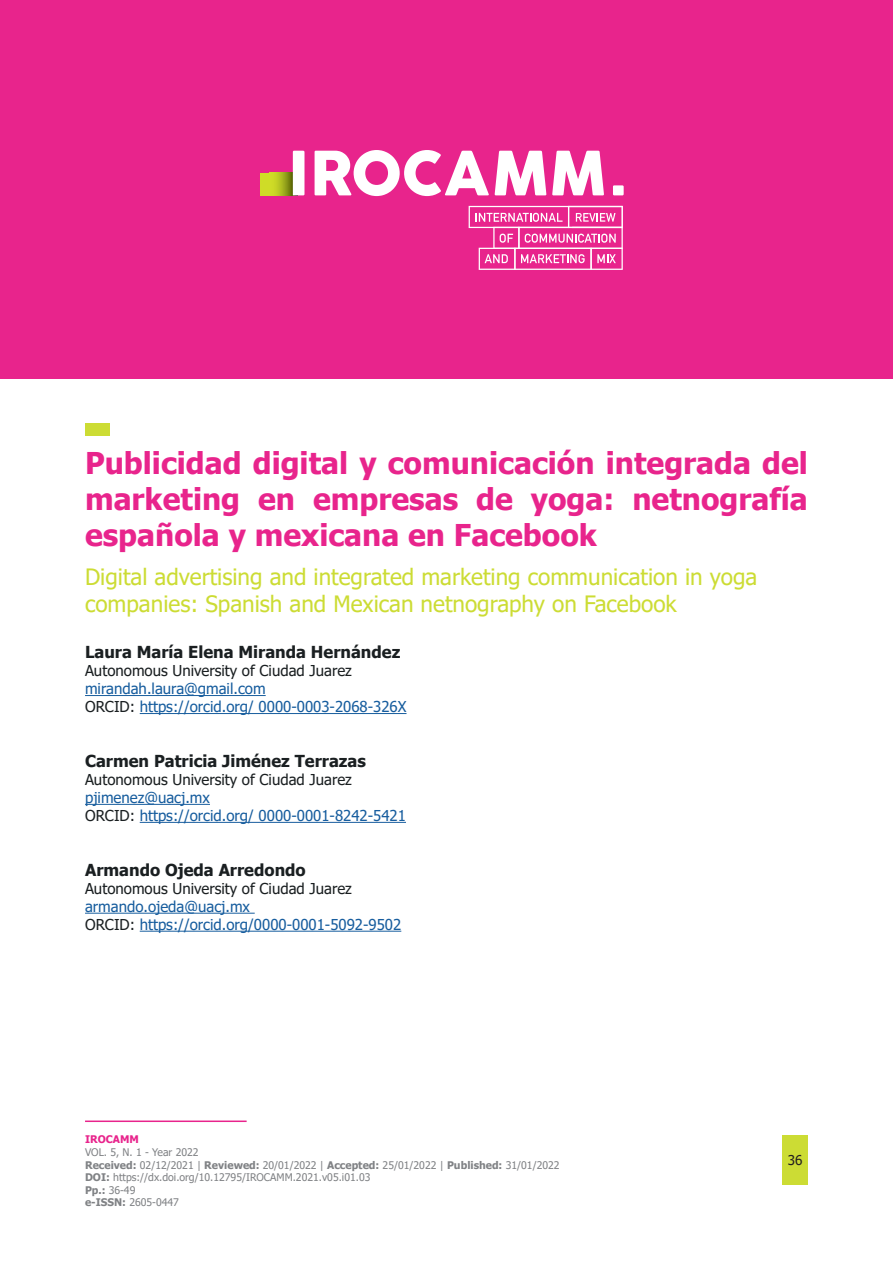
<style>
.page{position:relative;width:893px;height:1263px;background:#fff}
.page>*{position:absolute;margin:0;border:0;box-sizing:border-box;transform-origin:0 0}
.t1{font:700 30px/36px "Tahoma";color:#e8248c;text-align:justify}
.t2{font:22.5px/27px "Tahoma";color:#ccdc34}
.t3{font:700 16.5px "Tahoma";color:#1a1f21}
.t4{font:15px/18px "Tahoma";color:#175d9e}
.t5{font:15px "Tahoma";color:#1a1f21}
.t6{font:13.5px "Tahoma";color:#231f20}
.t7{font:10.5px/12.6px "Tahoma";color:#808285}
.t8{font:700 10.5px "Tahoma";color:#e8248c}
.s1{color:#1a1f21}
.s2{font-weight:700}
</style>
<div class="page">
<div style="left:782px;top:1135px;width:26px;height:50px;background:#ccdc34"></div>
<hr style="left:85px;top:1120px;width:162px;height:2px;background:#e8248c">
<hr style="left:85px;top:695px;width:181px;height:1px;background:#175d9e">
<hr style="left:140px;top:713px;width:266px;height:1px;background:#175d9e">
<hr style="left:85px;top:804px;width:125px;height:1px;background:#175d9e">
<hr style="left:140px;top:822px;width:266px;height:1px;background:#175d9e">
<hr style="left:85px;top:913px;width:170px;height:1px;background:#175d9e">
<hr style="left:140px;top:931px;width:261px;height:1px;background:#175d9e">
<div style="left:85px;top:423px;width:24px;height:13px;background:#ccdc34"></div>
<div style="left:0;top:0;width:893px;height:378px;background:#e8248c"></div>
<svg style="left:260px;top:173px;width:33px;height:22px"></svg>
<svg style="left:315px;top:150px;width:174px;height:46px"></svg>
<svg style="left:495px;top:151px;width:51px;height:44px"></svg>
<svg style="left:552px;top:151px;width:52px;height:44px"></svg>
<svg style="left:613px;top:185px;width:11px;height:10px"></svg>
<svg style="left:293px;top:151px;width:11px;height:44px"></svg>
<svg style="left:469px;top:206px;width:154px;height:64px"></svg>
<h1 class="t1" style="left:85px;top:446px;width:724px">Publicidad digital y comunicación integrada del marketing en empresas de yoga: netnografía española y mexicana en Facebook</h1>
<h2 class="t2" style="left:85px;top:564px;width:674px">Digital advertising and integrated marketing communication in yoga companies: Spanish and Mexican netnography on Facebook</h2>
<p class="t3" style="left:85px;top:641px;width:317px">Laura María Elena Miranda Hernández</p>
<p class="t5" style="left:85px;top:661px;width:268px">Autonomous University of Ciudad Juarez</p>
<p class="t4" style="left:85px;top:681px;width:323px">mirandah.laura@gmail.com<br><span class="s1">ORCID:</span> https://orcid.org/ 0000-0003-2068-326X</p>
<p class="t3" style="left:85px;top:749px;width:282px">Carmen Patricia Jiménez Terrazas</p>
<p class="t5" style="left:85px;top:770px;width:268px">Autonomous University of Ciudad Juarez</p>
<p class="t4" style="left:85px;top:789px;width:322px">pjimenez@uacj.mx<br><span class="s1">ORCID:</span> https://orcid.org/ 0000-0001-8242-5421</p>
<p class="t3" style="left:85px;top:858px;width:222px">Armando Ojeda Arredondo</p>
<p class="t5" style="left:85px;top:878px;width:268px">Autonomous University of Ciudad Juarez</p>
<p class="t4" style="left:85px;top:898px;width:318px">armando.ojeda@uacj.mx<br><span class="s1">ORCID:</span> https://orcid.org/0000-0001-5092-9502</p>
<p class="t8" style="left:85px;top:1132px;width:55px">IROCAMM</p>
<p class="t7" style="left:85px;top:1146px;width:476px">VOL. 5, N. 1 - Year 2022<br><span class="s2">Received:</span> 02/12/2021 | <span class="s2">Reviewed:</span> 20/01/2022 | <span class="s2">Accepted:</span> 25/01/2022 | <span class="s2">Published:</span> 31/01/2022<br><span class="s2">DOI:</span> https://dx.doi.org/10.12795/IROCAMM.2021.v05.i01.03<br><span class="s2">Pp.:</span> 36-49<br><span class="s2">e-ISSN:</span> 2605-0447</p>
<p class="t6" style="left:788px;top:1151px;width:16px">36</p>
</div>
